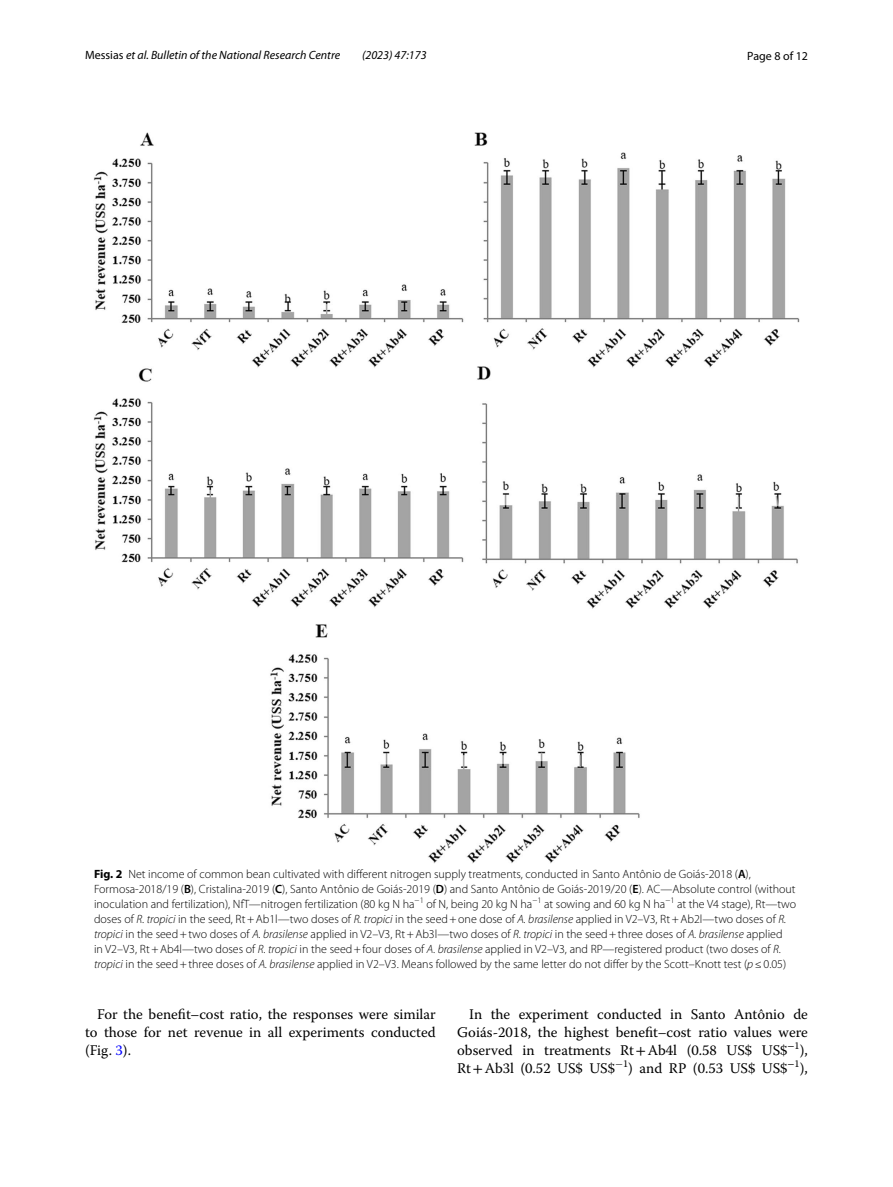
<style>
.page{position:relative;width:893px;height:1187px;background:#fff}
.page>*{position:absolute;margin:0;border:0;box-sizing:border-box;transform-origin:0 0}
.t1{font:14.7px/18px "Warnock Pro";color:#000;text-align:justify}
.t2{font:300 12px/15px "Myriad Pro";color:#000}
.t3{font:italic 12px "Myriad Pro";color:#000}
.t4{font:12px "Myriad Pro";color:#000}
.s1{font-style:normal}
.s2{font-weight:700}
.s3{font-weight:600}
.s4{font-style:italic}
.s5{color:#00f}
.s6{font-family:"STIX"}
</style>
<div class="page">
<img style="left:94px;top:133px;width:705px;height:730px">
<p class="t3" style="left:85px;top:48px;width:257px"><span class="s1">Messias</span> et al. Bulletin of the National Research Centre</p>
<p class="t3" style="left:362px;top:48px;width:66px">(2023) 47:173</p>
<p class="t4" style="left:747px;top:48px;width:62px">Page 8 of 12</p>
<p class="t2" style="left:94px;top:866px;width:704px"><span class="s2">Fig. 2</span> Net income of common bean cultivated with different nitrogen supply treatments, conducted in Santo Antônio de Goiás-2018 (<span class="s3">A</span>), Formosa-2018/19 (<span class="s3">B</span>), Cristalina-2019 (<span class="s3">C</span>), Santo Antônio de Goiás-2019 (<span class="s3">D</span>) and Santo Antônio de Goiás-2019/20 (<span class="s3">E</span>). AC—Absolute control (without inoculation and fertilization), NfT—nitrogen fertilization (80 kg N ha<sup>−1</sup> of N, being 20 kg N ha<sup>−1</sup> at sowing and 60 kg N ha<sup>−1</sup> at the V4 stage), Rt—two doses of <span class="s4">R. tropici</span> in the seed, Rt+Ab1l—two doses of <span class="s4">R. tropici</span> in the seed+one dose of <span class="s4">A. brasilense</span> applied in V2–V3, Rt+Ab2l—two doses of <span class="s4">R. tropici</span> in the seed+two doses of <span class="s4">A. brasilense</span> applied in V2–V3, Rt+Ab3l—two doses of <span class="s4">R. tropici</span> in the seed+three doses of <span class="s4">A. brasilense</span> applied<br>in V2–V3, Rt+Ab4l—two doses of <span class="s4">R. tropici</span> in the seed+four doses of <span class="s4">A. brasilense</span> applied in V2–V3, and RP—registered product (two doses of <span class="s4">R. tropici</span> in the seed+three doses of <span class="s4">A. brasilense</span> applied in V2–V3. Means followed by the same letter do not differ by the Scott–Knott test (<span class="s4">p</span>≤0.05)</p>
<p class="t1" style="left:85px;top:1004px;width:352px;text-indent:12px">For the benefit–cost ratio, the responses were similar to those for net revenue in all experiments conducted (Fig. <span class="s5">3</span>).</p>
<p class="t1" style="left:457px;top:1004px;width:352px;text-indent:12px">In the experiment conducted in Santo Antônio de Goiás-2018, the highest benefit–cost ratio values were observed in treatments Rt<span class="s6">+</span>Ab4l (0.58 US$ US$<sup>−</sup><sup>1</sup>), Rt<span class="s6">+</span>Ab3l (0.52 US$ US$<sup>−</sup><sup>1</sup>) and RP (0.53 US$ US$<sup>−</sup><sup>1</sup>),</p>
</div>
